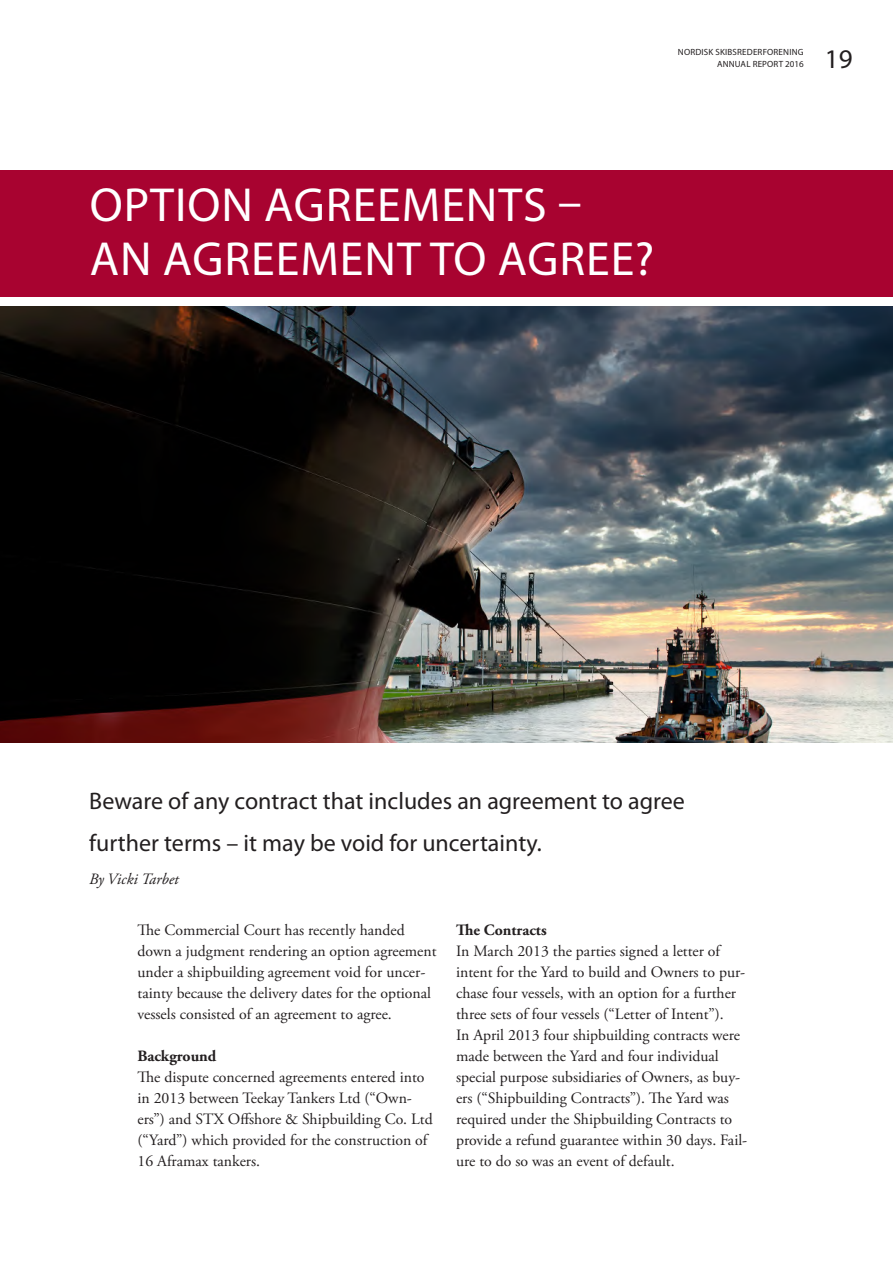
<style>
.page{position:relative;width:893px;height:1263px;background:#fff}
.page>*{position:absolute;margin:0;border:0;box-sizing:border-box;transform-origin:0 0}
._01-Tittel{font:48px "Myriad Pro";letter-spacing:.02em;color:#fff}
._00-Paginering{font:27px "Myriad Pro";color:#231f20}
._01-Ingress{font:24px "Myriad Pro";color:#231f20}
._01-Brødtekst{font:15.75px/21px "Adobe Garamond Pro";color:#231f20}
._01-Brødtekst-2{font:700 15.75px "Adobe Garamond Pro";color:#231f20}
._01-Byline{font:italic 15.75px "Adobe Garamond Pro";color:#231f20}
._00-Dokumentinfo{font:9px "Myriad Pro";letter-spacing:.02em;color:#231f20}
</style>
<div class="page">
<img style="left:0;top:307px;width:893px;height:435px">
<div style="left:0;top:170px;width:893px;height:127px;background:#a80330"></div>
<p class="_00-Dokumentinfo" style="left:678px;top:46px;width:127px">NORDISK SKIBSREDERFORENING</p>
<p class="_00-Dokumentinfo" style="left:717px;top:58px;width:88px">ANNUAL REPORT 2016</p>
<p class="_00-Paginering" style="left:825px;top:43px;width:29px">19</p>
<p class="_01-Tittel" style="left:90px;top:175px;width:494px">OPTION AGREEMENTS –</p>
<p class="_01-Tittel" style="left:90px;top:229px;width:566px">AN AGREEMENT TO AGREE?</p>
<p class="_01-Ingress" style="left:89px;top:786px;width:597px">Beware of any contract that includes an agreement to agree</p>
<p class="_01-Ingress" style="left:89px;top:828px;width:454px">further terms – it may be void for uncertainty.</p>
<p class="_01-Byline" style="left:89px;top:869px;width:91px">By Vicki Tarbet</p>
<p class="_01-Brødtekst" style="left:138px;top:920px;width:301px">The Commercial Court has recently handed down a judgment rendering an option agreement under a shipbuilding agreement void for uncer&shy;tainty because the delivery dates for the optional vessels consisted of an agreement to agree.</p>
<p class="_01-Brødtekst-2" style="left:138px;top:1047px;width:80px">Background</p>
<p class="_01-Brødtekst" style="left:138px;top:1067px;width:297px">The dispute concerned agreements entered into in 2013 between Teekay Tankers Ltd (“Own&shy;ers”) and STX Offshore &amp; Shipbuilding Co. Ltd (“Yard”) which provided for the construction of 16 Aframax tankers.</p>
<p class="_01-Brødtekst-2" style="left:456px;top:921px;width:92px">The Contracts</p>
<p class="_01-Brødtekst" style="left:456px;top:941px;width:293px">In March 2013 the parties signed a letter of intent for the Yard to build and Owners to pur&shy;chase four vessels, with an option for a further three sets of four vessels (“Letter of Intent”).<br>In April 2013 four shipbuilding contracts were made between the Yard and four individual special purpose subsidiaries of Owners, as buy&shy;ers (“Shipbuilding Contracts”). The Yard was required under the Shipbuilding Contracts to provide a refund guarantee within 30 days. Fail&shy;ure to do so was an event of default.</p>
</div>
